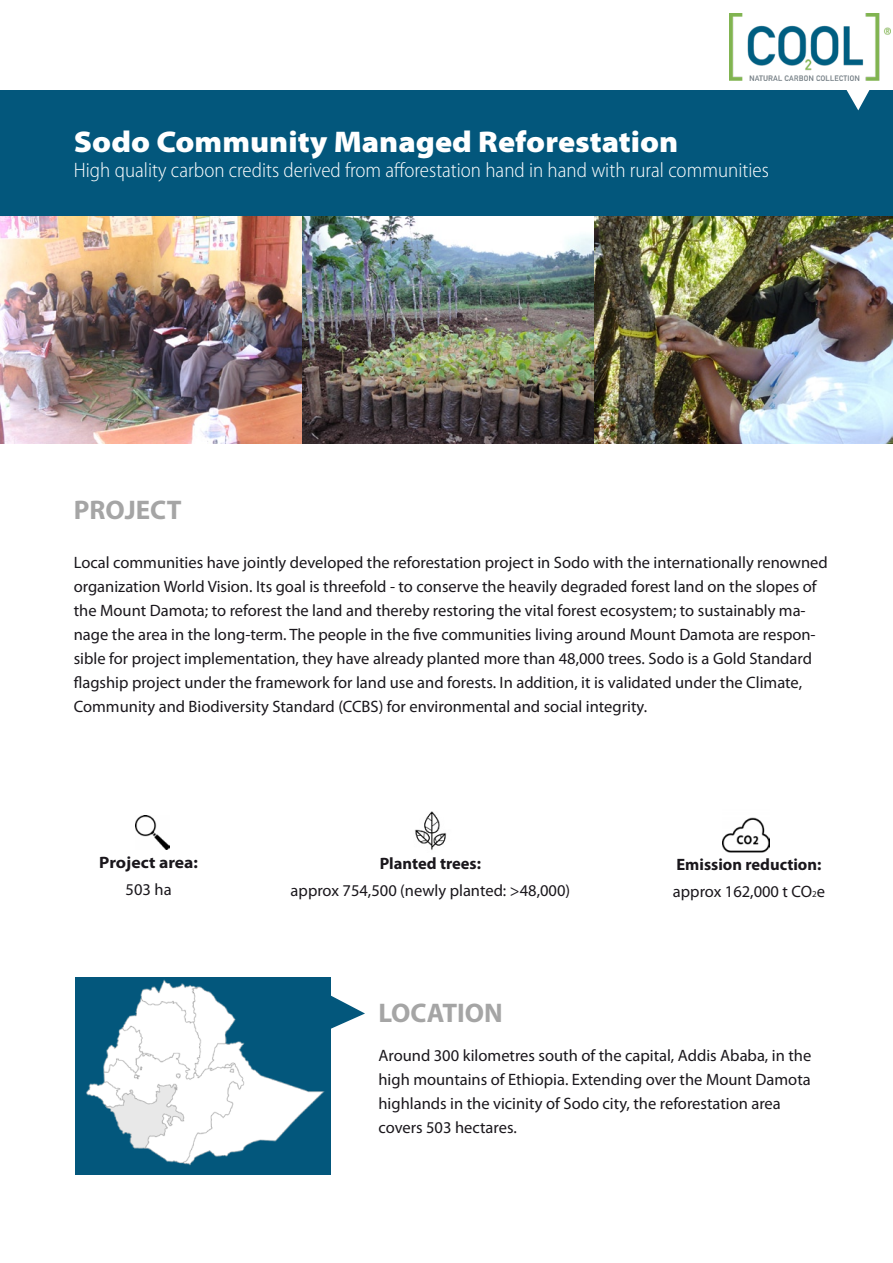
<style>
.page{position:relative;width:893px;height:1263px;background:#fff}
.page>*{position:absolute;margin:0;border:0;box-sizing:border-box;transform-origin:0 0}
.t1{font:900 semi-expanded 30px "Myriad Pro";color:#fff}
.t2{font:700 27px "Myriad Pro";color:#a5a5a5}
.t3{font:300 semi-condensed 21px "Myriad Pro";color:#fff}
.t4{font:16.5px/24px "Myriad Pro";color:#1a171c}
.t5{font:700 16.5px/27px "Myriad Pro";color:#1a171c}
.t6{font:700 semi-expanded 16.5px "Myriad Pro";color:#1a171c}
.s1{font-weight:400}
.s2{font-weight:400;font-size:9px}
</style>
<div class="page">
<img style="left:723px;top:817px;width:46px;height:36px">
<div style="left:75px;top:978px;width:256px;height:197px;background:#03577c"></div>
<img style="left:86px;top:979px;width:239px;height:186px">
<div style="left:0;top:90px;width:893px;height:128px;background:#03577c"></div>
<svg style="left:846px;top:90px;width:24px;height:20px"></svg>
<svg style="left:331px;top:995px;width:34px;height:34px"></svg>
<img style="left:415px;top:811px;width:32px;height:39px">
<img style="left:135px;top:815px;width:34px;height:34px">
<img style="left:593px;top:217px;width:300px;height:226px">
<img style="left:302px;top:217px;width:291px;height:226px">
<img style="left:0;top:217px;width:302px;height:226px">
<img style="left:729px;top:13px;width:162px;height:67px">
<h1 class="t1" style="left:74px;top:125px;width:606px">Sodo Community Managed Reforestation</h1>
<p class="t3" style="left:74px;top:159px;width:697px">High quality carbon credits derived from afforestation hand in hand with rural communities</p>
<h2 class="t2" style="left:74px;top:492px;width:109px">PROJECT</h2>
<p class="t4" style="left:74px;top:551px;width:755px">Local communities have jointly developed the reforestation project in Sodo with the internationally renowned organization World Vision. Its goal is threefold - to conserve the heavily degraded forest land on the slopes of the Mount Damota; to reforest the land and thereby restoring the vital forest ecosystem; to sustainably ma&shy;nage the area in the long-term. The people in the five communities living around Mount Damota are respon&shy;sible for project implementation, they have already planted more than 48,000 trees. Sodo is a Gold Standard flagship project under the framework for land use and forests. In addition, it is validated under the Climate, Community and Biodiversity Standard (CCBS) for environmental and social integrity.</p>
<p class="t6" style="left:99px;top:853px;width:100px">Project area:</p>
<p class="t4" style="left:126px;top:877px;width:48px">503 ha</p>
<p class="t5" style="left:380px;top:850px;width:103px">Planted trees:</p>
<p class="t4" style="left:291px;top:878px;width:281px">approx 754,500 (newly planted: &gt;48,000)</p>
<p class="t5" style="left:673px;top:850px;width:154px">Emission reduction: <span class="s1">approx 162,000 t CO</span><span class="s2">2</span><span class="s1">e</span></p>
<h2 class="t2" style="left:378px;top:995px;width:126px">LOCATION</h2>
<p class="t4" style="left:378px;top:1043px;width:434px">Around 300 kilometres south of the capital, Addis Ababa, in the high mountains of Ethiopia. Extending over the Mount Damota highlands in the vicinity of Sodo city, the reforestation area covers 503 hectares.</p>
</div>
